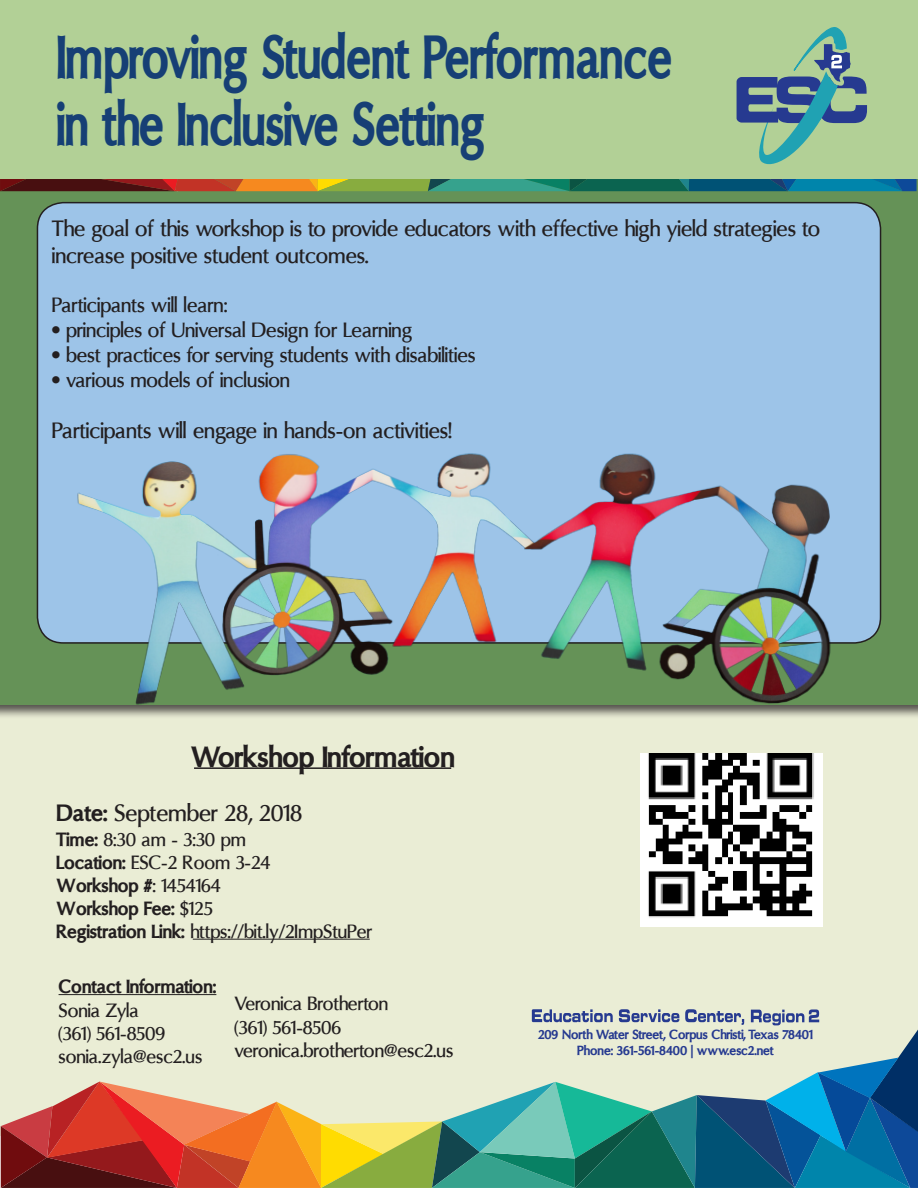
<style>
.page{position:relative;width:918px;height:1188px;background:#fff}
.page>*{position:absolute;margin:0;border:0;box-sizing:border-box;transform-origin:0 0}
.t1{font:61.8px/67.5px "Oregon LDO Black";color:#163f75;scale:.8 1}
.t2{font:30px "Oregon LDO Black";color:#231f20}
.t3{font:700 24px "Oregon LDO Demi";color:#231f20}
.t4{font:700 22.5px/27px "Oregon LDO Demi";color:#231f20}
.t5{font:700 21px "Oregon LDO Demi";color:#231f20}
.t6{font:700 19.5px/23px "Oregon LDO Demi";color:#231f20}
.t7{font:19.5px "Oregon LDO Black";color:#231f20}
.t8{font:13.5px "Oregon LDO Black";color:#263a90}
.s1{font-family:"Oregon LDO Black";font-weight:400}
</style>
<div class="page">
<div style="left:0;top:665px;width:918px;height:470px;background:#eaedd5"></div>
<div style="left:0;top:174px;width:918px;height:530px;background:#659257"></div>
<svg style="left:1px;top:1009px;width:917px;height:179px"></svg>
<div style="left:0;top:0;width:918px;height:178px;background:#b2d096"></div>
<svg style="left:0;top:27px;width:917px;height:164px"></svg>
<hr style="left:59px;top:994px;width:157px;height:1px;background:#231f20">
<hr style="left:193px;top:939px;width:177px;height:1px;background:#231f20">
<div style="left:37px;top:203px;width:844px;height:440px;background:#9dc4e8;border-radius:26px"></div>
<img style="left:66px;top:453px;width:792px;height:264px">
<hr style="left:194px;top:767px;width:257px;height:2px;background:#231f20">
<img style="left:641px;top:753px;width:182px;height:174px">
<p class="t1" style="left:57px;top:25px;width:770px">Improving Student Performance in the Inclusive Setting</p>
<p class="t4" style="left:52px;top:216px;width:770px">The goal of this workshop is to provide educators with effective high yield strategies to increase positive student outcomes.</p>
<p class="t5" style="left:52px;top:293px;width:177px">Participants will learn:</p>
<p class="t5" style="left:52px;top:318px;width:362px">• principles of Universal Design for Learning</p>
<p class="t5" style="left:52px;top:343px;width:425px">• best practices for serving students with disabilities</p>
<p class="t5" style="left:52px;top:368px;width:240px">• various models of inclusion</p>
<p class="t4" style="left:52px;top:417px;width:402px">Participants will engage in hands-on activities!</p>
<p class="t2" style="left:190px;top:740px;width:266px">Workshop Information</p>
<p class="t3" style="left:56px;top:799px;width:248px"><span class="s1">Date:</span> September 28, 2018</p>
<p class="t6" style="left:56px;top:829px;width:318px"><span class="s1">Time:</span> 8:30 am - 3:30 pm<br><span class="s1">Location:</span> ESC-2 Room 3-24<br><span class="s1">Workshop #</span>: 1454164<br><span class="s1">Workshop Fee:</span> $125<br><span class="s1">Registration Link:</span> https://bit.ly/2ImpStuPer</p>
<p class="t7" style="left:59px;top:976px;width:159px">Contact Information:</p>
<p class="t6" style="left:59px;top:999px;width:82px">Sonia Zyla</p>
<p class="t6" style="left:59px;top:1022px;width:108px">(361) 561-8509</p>
<p class="t6" style="left:59px;top:1046px;width:145px">sonia.zyla@esc2.us</p>
<p class="t6" style="left:235px;top:993px;width:155px">Veronica Brotherton</p>
<p class="t6" style="left:235px;top:1016px;width:108px">(361) 561-8506</p>
<p class="t6" style="left:235px;top:1040px;width:220px">veronica.brotherton@esc2.us</p>
<p class="t8" style="left:538px;top:1027px;width:276px">209 North Water Street, Corpus Christi, Texas 78401</p>
<p class="t8" style="left:577px;top:1043px;width:198px">Phone: 361-561-8400 | www.esc2.net</p>
</div>
